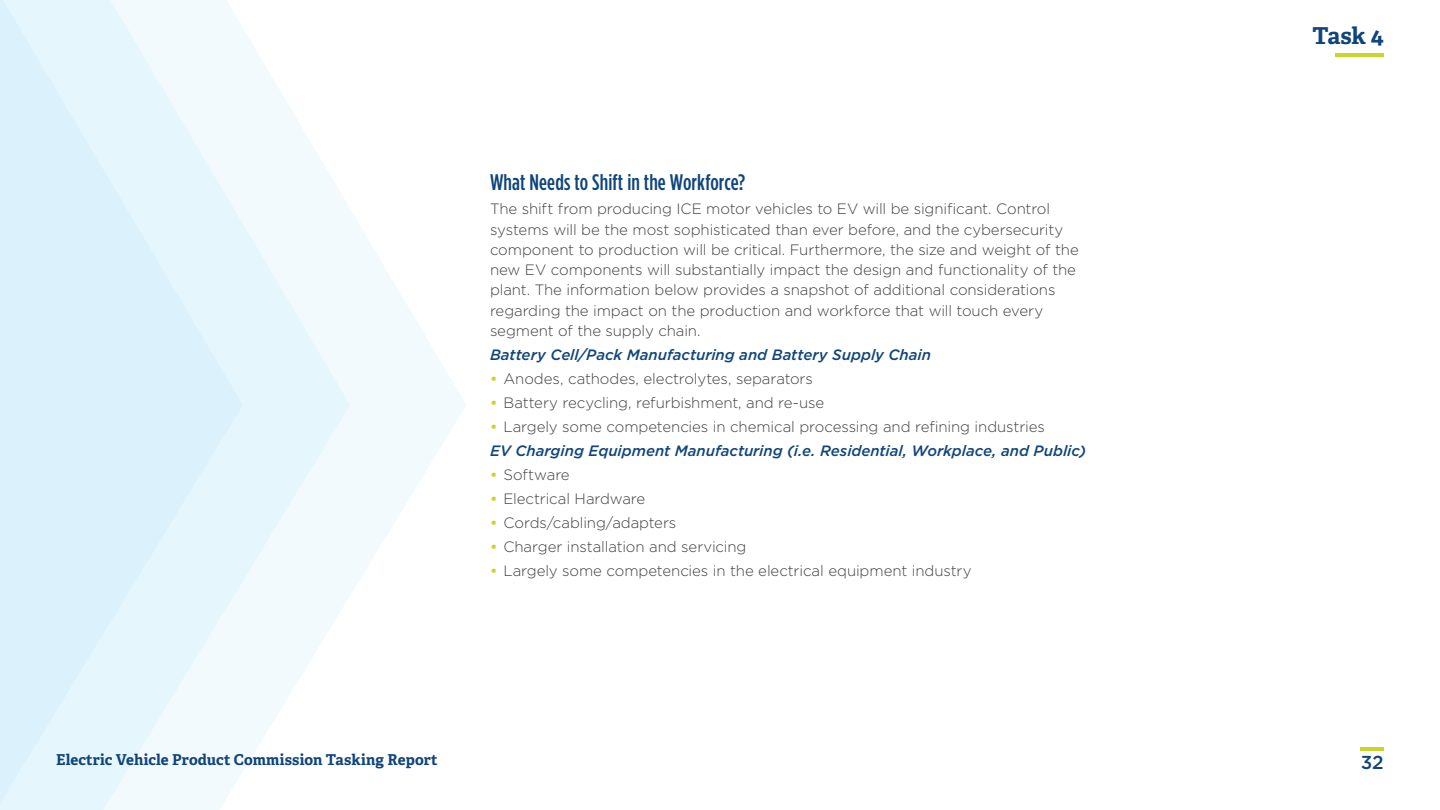
<style>
.page{position:relative;width:1440px;height:810px;background:#fff}
.page>*{position:absolute;margin:0;border:0;box-sizing:border-box;transform-origin:0 0}
.t1{font:700 23.25px "Adelle";color:#10457b}
.t2{font:500 22.5px "Gotham Condensed";letter-spacing:.005em;color:#10457b}
.t3{font:500 18.75px "Gotham";color:#10457b}
.t4{font:300 15px/20.2px "Gotham";letter-spacing:-.005em;color:#414042}
.t5{font:italic 500 15px/24px "Gotham";color:#10457b}
.t6{font:700 15px "Adelle";letter-spacing:.005em;color:#10457b}
.s1{font-weight:500;color:#cad42e}
.s2{font-style:normal;color:#cad42e}
.s3{font-weight:300;font-style:normal;color:#414042}
</style>
<div class="page">
<svg style="left:350px;top:210px;width:116px;height:385px;fill:#f2fafe"></svg>
<svg style="left:243px;top:29px;width:107px;height:741px;fill:#f2fafe"></svg>
<svg style="left:0;top:0;width:243px;height:810px;fill:#e3f5fc"></svg>
<hr style="left:1335px;top:53px;width:49px;height:3px;background:#cad42e">
<hr style="left:1360px;top:748px;width:24px;height:3px;background:#cad42e">
<h2 class="t2" style="left:490px;top:170px;width:257px">What Needs to Shift in the Workforce?</h2>
<p class="t4" style="left:490px;top:199px;width:590px">The shift from producing ICE motor vehicles to EV will be significant. Control systems will be the most sophisticated than ever before, and the cybersecurity component to production will be critical. Furthermore, the size and weight of the new EV components will substantially impact the design and functionality of the plant. The information below provides a snapshot of additional considerations regarding the impact on the production and workforce that will touch every segment of the supply chain.</p>
<p class="t5" style="left:490px;top:343px;width:442px">Battery Cell/Pack Manufacturing and Battery Supply Chain</p>
<p class="t4" style="left:490px;top:368px;width:324px"><span class="s1">•</span> Anodes, cathodes, electrolytes, separators</p>
<p class="t4" style="left:490px;top:392px;width:336px"><span class="s1">•</span> Battery recycling, refurbishment, and re-use</p>
<p class="t5" style="left:490px;top:415px;width:598px"><span class="s2">•</span> <span class="s3">Largely some competencies in chemical processing and refining industries<br></span>EV Charging Equipment Manufacturing (i.e. Residential, Workplace, and Public)</p>
<p class="t4" style="left:490px;top:464px;width:81px"><span class="s1">•</span> Software</p>
<p class="t4" style="left:490px;top:488px;width:157px"><span class="s1">•</span> Electrical Hardware</p>
<p class="t4" style="left:490px;top:512px;width:188px"><span class="s1">•</span> Cords/cabling/adapters</p>
<p class="t4" style="left:490px;top:536px;width:258px"><span class="s1">•</span> Charger installation and servicing</p>
<p class="t4" style="left:490px;top:560px;width:483px"><span class="s1">•</span> Largely some competencies in the electrical equipment industry</p>
<h1 class="t1" style="left:1313px;top:21px;width:73px">Task 4</h1>
<p class="t6" style="left:56px;top:750px;width:383px">Electric Vehicle Product Commission Tasking Report</p>
<p class="t3" style="left:1361px;top:750px;width:24px">32</p>
</div>
